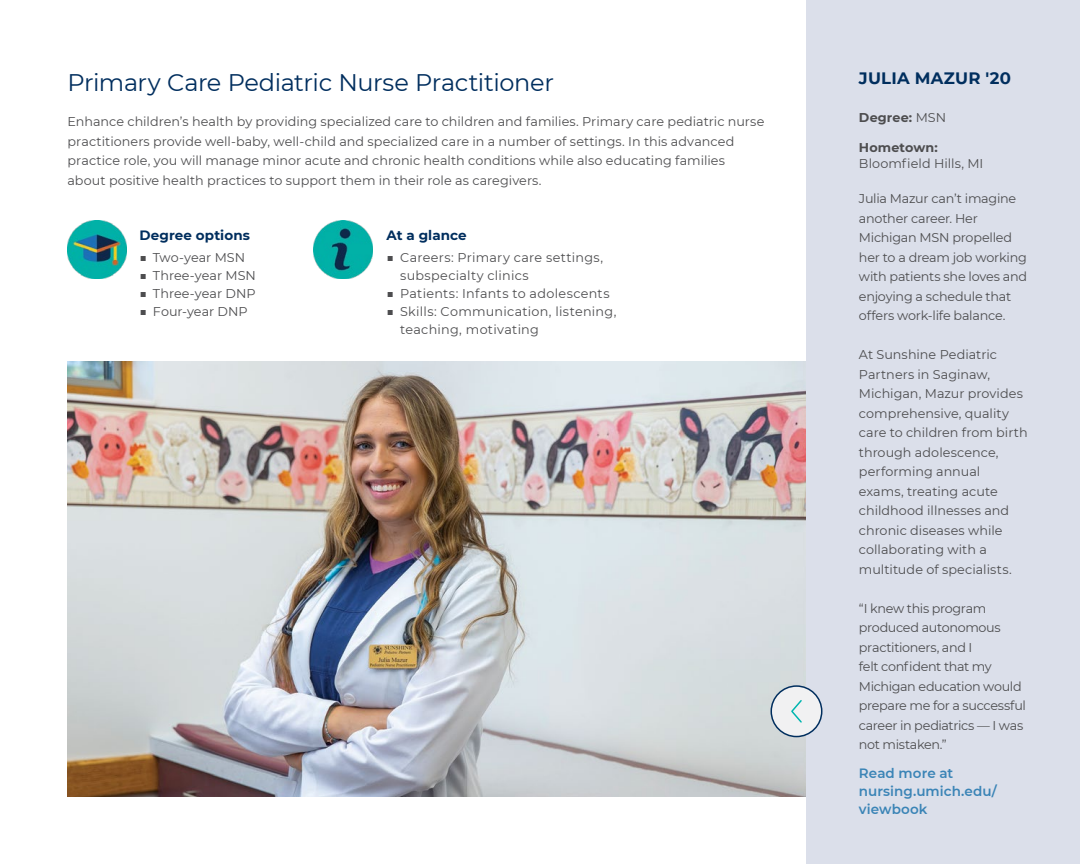
<style>
.page{position:relative;width:1080px;height:864px;background:#fff}
.page>*{position:absolute;margin:0;border:0;box-sizing:border-box;transform-origin:0 0}
.t1{font:24px "Montserrat";letter-spacing:-.015em;color:#002e5e}
.t2{font:700 16.5px "Montserrat";letter-spacing:.015em;color:#002e5e}
.t3{font:600 13.5px/18px "Montserrat";letter-spacing:.005em;color:#3a84b6}
.t4{font:700 13.5px "Montserrat";letter-spacing:.005em;color:#002e5e}
.t5{font:12.75px/19.5px "Montserrat";color:#4d4d4f}
.t6{font:12.75px/19.5px "Montserrat";letter-spacing:-.025em;color:#4d4d4f}
.t7{font:12.75px/18px "Montserrat";letter-spacing:.02em;color:#4d4d4f}
.t8{font:12.75px "Montserrat";letter-spacing:.025em;color:#4d4d4f}
.t9{font:700 12.75px "Montserrat";letter-spacing:.01em;color:#4d4d4f}
.s1{font-weight:400}
</style>
<div class="page">
<img style="left:68px;top:361px;width:739px;height:435px">
<div style="left:807px;top:0;width:273px;height:864px;background:#dbdfea"></div>
<div style="left:771px;top:686px;width:51px;height:51px;background:#f1f1f2;border-radius:50%"></div>
<div style="left:771px;top:685px;width:51px;height:52px;border:2px solid #002e5e;border-radius:50%"></div>
<svg style="left:791px;top:700px;width:11px;height:23px"></svg>
<img style="left:68px;top:220px;width:58px;height:58px">
<img style="left:314px;top:220px;width:59px;height:58px">
<h1 class="t1" style="left:68px;top:66px;width:488px">Primary Care Pediatric Nurse Practitioner</h1>
<p class="t5" style="left:68px;top:112px;width:698px">Enhance children’s health by providing specialized care to children and families. Primary care pediatric nurse practitioners provide well-baby, well-child and specialized care in a number of settings. In this advanced practice role, you will manage minor acute and chronic health conditions while also educating families about positive health practices to support them in their role as caregivers.</p>
<p class="t4" style="left:139px;top:225px;width:112px">Degree options</p>
<p class="t5" style="left:139px;top:248px;width:107px">■ Two-year MSN</p>
<p class="t5" style="left:139px;top:266px;width:118px">■ Three-year MSN</p>
<p class="t5" style="left:139px;top:284px;width:118px">■ Three-year DNP</p>
<p class="t5" style="left:139px;top:302px;width:110px">■ Four-year DNP</p>
<p class="t4" style="left:387px;top:225px;width:82px">At a glance</p>
<p class="t7" style="left:400px;top:248px;width:204px;text-indent:-14px">■ Careers: Primary care settings, subspecialty clinics</p>
<p class="t8" style="left:387px;top:285px;width:225px">■ Patients: Infants to adolescents</p>
<p class="t7" style="left:400px;top:302px;width:218px;text-indent:-14px">■ Skills: Communication, listening, teaching, motivating</p>
<p class="t2" style="left:859px;top:66px;width:154px">JULIA MAZUR '20</p>
<p class="t9" style="left:859px;top:108px;width:89px">Degree: <span class="s1">MSN</span></p>
<p class="t9" style="left:859px;top:138px;width:80px">Hometown:</p>
<p class="t5" style="left:859px;top:153px;width:126px">Bloomfield Hills, MI</p>
<p class="t5" style="left:859px;top:189px;width:170px">Julia Mazur can’t imagine another career. Her<br>Michigan MSN propelled her to a dream job working with patients she loves and enjoying a schedule that offers work-life balance.</p>
<p class="t5" style="left:859px;top:345px;width:170px">At Sunshine Pediatric<br>Partners in Saginaw,<br>Michigan, Mazur provides comprehensive, quality care to children from birth through adolescence, performing annual exams, treating acute childhood illnesses and chronic diseases while collaborating with a multitude of specialists.</p>
<p class="t6" style="left:859px;top:598px;width:168px">“I knew this program produced autonomous practitioners, and I<br>felt confident that my<br>Michigan education would prepare me for a successful career in pediatrics — I was not mistaken.”</p>
<p class="t3" style="left:859px;top:764px;width:139px">Read more at nursing.umich.edu/ viewbook</p>
</div>
